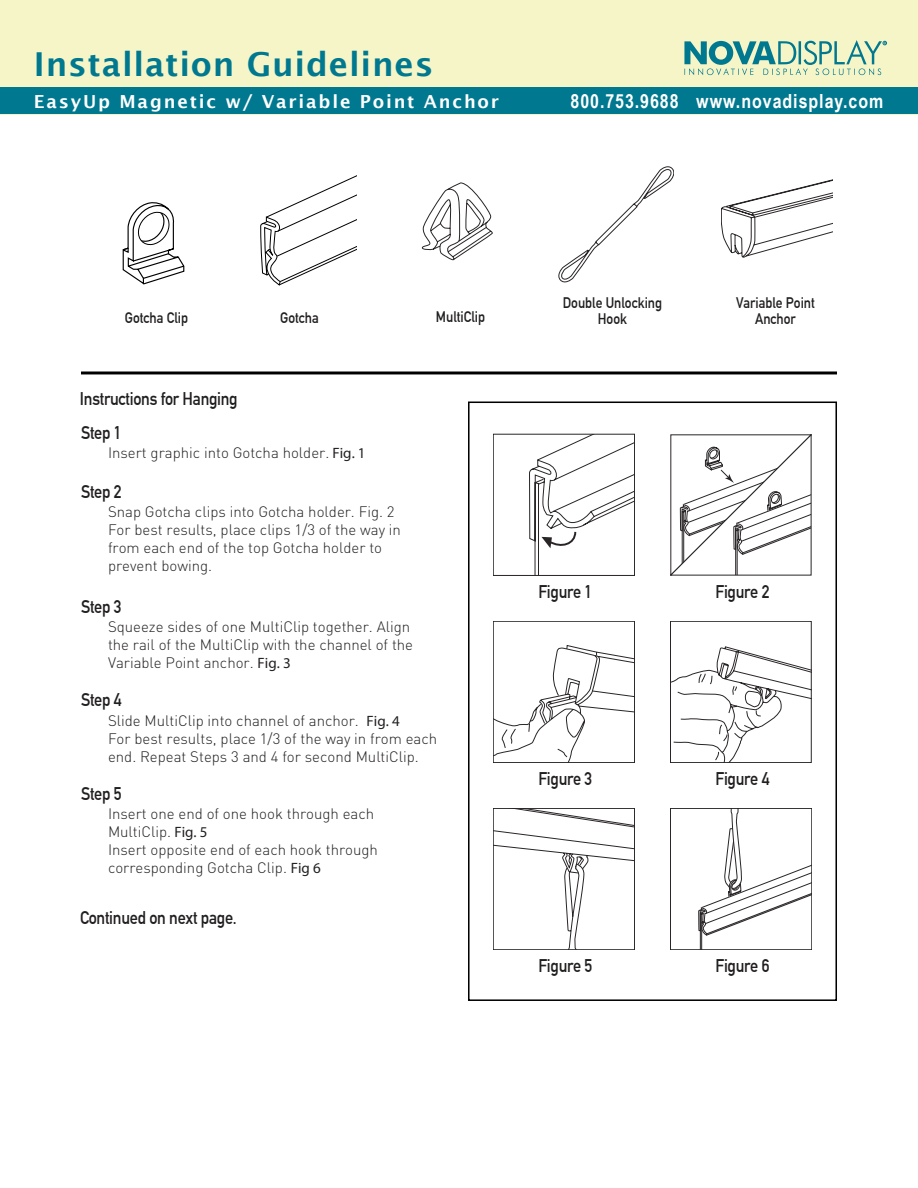
<style>
.page{position:relative;width:918px;height:1188px;background:#fff}
.page>*{position:absolute;margin:0;border:0;box-sizing:border-box;transform-origin:0 0}
.t1{font:600 33px "Lucida Sans";letter-spacing:.025em;color:#00788f}
.t2{font:700 19.5px "Arial Narrow";letter-spacing:.05em;color:#fff}
.t3{font:700 18px "DIN Alternate";letter-spacing:-.015em;color:#221f1f;scale:.9 1}
.t4{font:600 18px "Lucida Sans";letter-spacing:.1em;color:#fff}
.t5{font:300 15px/18px "DIN";color:#221f1f}
.t6{font:700 15px/16.2px "DIN Alternate";color:#221f1f;text-align:center;scale:.9 1}
.s1{font-weight:400}
</style>
<div class="page">
<div style="left:1px;top:0;width:917px;height:114px;background:#f6f5c8"></div>
<div style="left:1px;top:87px;width:917px;height:27px;background:#00788f"></div>
<svg style="left:684px;top:40px;width:203px;height:35px"></svg>
<hr style="left:81px;top:372px;width:756px;height:2px;background:#000">
<div style="left:468px;top:402px;width:369px;height:599px;border:2px solid #000"></div>
<svg style="left:721px;top:179px;width:112px;height:78px"></svg>
<svg style="left:261px;top:175px;width:96px;height:111px"></svg>
<svg style="left:123px;top:202px;width:62px;height:83px"></svg>
<svg style="left:422px;top:182px;width:71px;height:78px"></svg>
<svg style="left:495px;top:646px;width:138px;height:115px"></svg>
<div style="left:493px;top:621px;width:142px;height:142px;border:1px solid #292526"></div>
<svg style="left:672px;top:646px;width:138px;height:115px"></svg>
<div style="left:670px;top:621px;width:142px;height:142px;border:1px solid #292526"></div>
<svg style="left:495px;top:810px;width:138px;height:138px"></svg>
<div style="left:493px;top:808px;width:142px;height:142px;border:1px solid #292526"></div>
<svg style="left:698px;top:810px;width:112px;height:138px"></svg>
<div style="left:670px;top:808px;width:142px;height:142px;border:1px solid #292526"></div>
<svg style="left:670px;top:434px;width:142px;height:142px"></svg>
<svg style="left:529px;top:436px;width:104px;height:138px"></svg>
<div style="left:493px;top:434px;width:142px;height:142px;border:1px solid #292526"></div>
<svg style="left:559px;top:167px;width:115px;height:115px"></svg>
<h1 class="t1" style="left:34px;top:45px;width:401px">Installation Guidelines</h1>
<p class="t4" style="left:34px;top:92px;width:467px">EasyUp Magnetic w/ Variable Point Anchor</p>
<h2 class="t2" style="left:571px;top:86px;width:314px">800.753.9688 www.novadisplay.com</h2>
<p class="t6" style="left:125px;top:308px;width:72px">Gotcha Clip</p>
<p class="t6" style="left:280px;top:308px;width:45px">Gotcha</p>
<p class="t6" style="left:436px;top:307px;width:56px">MultiClip</p>
<p class="t3" style="left:80px;top:385px;width:177px">Instructions for Hanging</p>
<p class="t3" style="left:81px;top:419px;width:47px">Step 1</p>
<p class="t5" style="left:108px;top:443px;width:259px">Insert graphic into Gotcha holder. <span class="s1">Fig. 1</span></p>
<p class="t3" style="left:81px;top:478px;width:47px">Step 2</p>
<p class="t5" style="left:108px;top:502px;width:295px">Snap Gotcha clips into Gotcha holder. Fig. 2<br>For best results, place clips 1/3 of the way in from each end of the top Gotcha holder to prevent bowing.</p>
<p class="t3" style="left:81px;top:593px;width:47px">Step 3</p>
<p class="t5" style="left:108px;top:618px;width:307px">Squeeze sides of one MultiClip together. Align the rail of the MultiClip with the channel of the<br>Variable Point anchor. <span class="s1">Fig. 3</span></p>
<p class="t3" style="left:81px;top:686px;width:47px">Step 4</p>
<p class="t5" style="left:108px;top:711px;width:331px">Slide MultiClip into channel of anchor. <span class="s1">Fig. 4<br></span>For best results, place 1/3 of the way in from each end. Repeat Steps 3 and 4 for second MultiClip.</p>
<p class="t3" style="left:81px;top:780px;width:47px">Step 5</p>
<p class="t5" style="left:108px;top:805px;width:271px">Insert one end of one hook through each<br>MultiClip. <span class="s1">Fig. 5<br></span>Insert opposite end of each hook through corresponding Gotcha Clip. <span class="s1">Fig 6</span></p>
<p class="t3" style="left:80px;top:904px;width:176px">Continued on next page.</p>
<p class="t6" style="left:563px;top:293px;width:112px">Double Unlocking<br>Hook</p>
<p class="t6" style="left:736px;top:293px;width:89px">Variable Point<br>Anchor</p>
<p class="t3" style="left:538px;top:578px;width:61px">Figure 1</p>
<p class="t3" style="left:716px;top:578px;width:61px">Figure 2</p>
<p class="t3" style="left:538px;top:765px;width:61px">Figure 3</p>
<p class="t3" style="left:716px;top:765px;width:61px">Figure 4</p>
<p class="t3" style="left:538px;top:952px;width:61px">Figure 5</p>
<p class="t3" style="left:716px;top:952px;width:61px">Figure 6</p>
</div>
